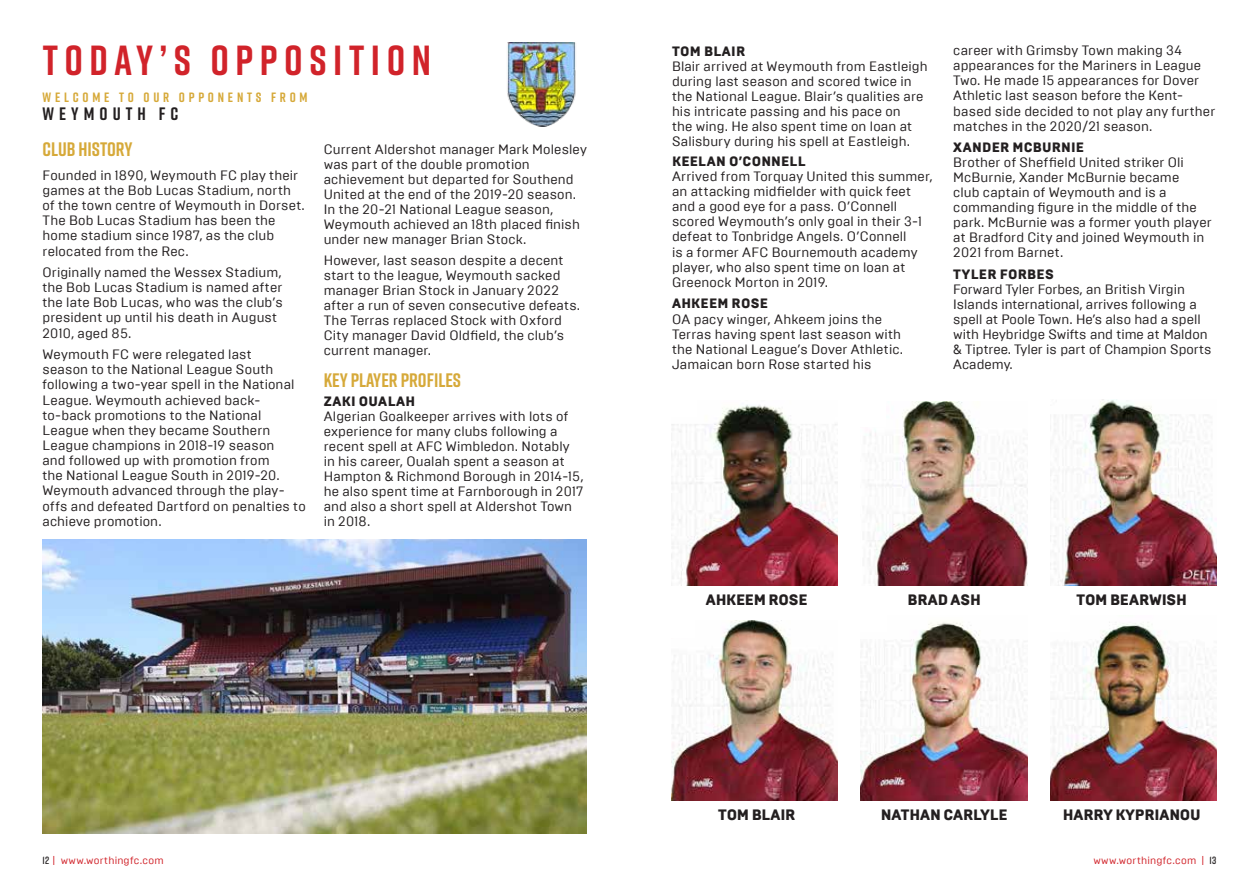
<style>
.page{position:relative;width:1259px;height:893px;background:#fff}
.page>*{position:absolute;margin:0;border:0;box-sizing:border-box;transform-origin:0 0}
.t1{font:700 42px "Rift";letter-spacing:.16em;color:#d1232a}
.t2{font:700 19.5px "Rift";color:#d6a939}
.t3{font:700 18px "Rift";letter-spacing:.28em;color:#231f20}
.t4{font:900 15px "Brutal Type W00";letter-spacing:-.01em;color:#231f20}
.t5{font:13.5px/15.1px "Brutal Type W00";letter-spacing:.01em;color:#231f20}
.t6{font:900 13.5px "Brutal Type W00";letter-spacing:.015em;color:#231f20}
.t7{font:700 13.5px "Rift";letter-spacing:.28em;color:#d6a939}
.t8{font:10.5px "Brutal Type W00";letter-spacing:.02em;color:#d1232a}
.s1{font-family:"Rift";font-weight:600;color:#231f20}
</style>
<div class="page">
<img style="left:507px;top:43px;width:69px;height:83px">
<img style="left:43px;top:539px;width:544px;height:294px">
<img style="left:671px;top:621px;width:167px;height:180px">
<img style="left:867px;top:402px;width:160px;height:183px">
<img style="left:861px;top:622px;width:166px;height:179px">
<img style="left:1050px;top:400px;width:166px;height:185px">
<img style="left:1050px;top:622px;width:166px;height:179px">
<div style="left:854px;top:394px;width:32px;height:32px;background:#fff"></div>
<div style="left:662px;top:615px;width:32px;height:23px;background:#fff"></div>
<div style="left:854px;top:609px;width:32px;height:23px;background:#fff"></div>
<div style="left:1038px;top:609px;width:32px;height:23px;background:#fff"></div>
<img style="left:671px;top:404px;width:167px;height:182px">
<div style="left:665px;top:394px;width:32px;height:23px;background:#fff"></div>
<h1 class="t1" style="left:43px;top:31px;width:390px">TODAY’S OPPOSITION</h1>
<p class="t7" style="left:43px;top:88px;width:266px">WELCOME TO OUR OPPONENTS FROM</p>
<h3 class="t3" style="left:43px;top:101px;width:137px">WEYMOUTH FC</h3>
<h2 class="t2" style="left:43px;top:135px;width:91px">CLUB HISTORY</h2>
<p class="t5" style="left:43px;top:167px;width:264px">Founded in 1890, Weymouth FC play their games at the Bob Lucas Stadium, north of the town centre of Weymouth in Dorset.<br>The Bob Lucas Stadium has been the home stadium since 1987, as the club relocated from the Rec.</p>
<p class="t5" style="left:43px;top:265px;width:242px">Originally named the Wessex Stadium, the Bob Lucas Stadium is named after the late Bob Lucas, who was the club’s president up until his death in August<br>2010, aged 85.</p>
<p class="t5" style="left:43px;top:347px;width:265px">Weymouth FC were relegated last<br>season to the National League South following a two-year spell in the National League. Weymouth achieved back&shy;to-back promotions to the National League when they became Southern League champions in 2018-19 season<br>and followed up with promotion from<br>the National League South in 2019-20.<br>Weymouth advanced through the play&shy;offs and defeated Dartford on penalties to achieve promotion.</p>
<p class="t5" style="left:324px;top:142px;width:265px">Current Aldershot manager Mark Molesley was part of the double promotion achievement but departed for Southend United at the end of the 2019-20 season.<br>In the 20-21 National League season, Weymouth achieved an 18th placed finish under new manager Brian Stock.</p>
<p class="t5" style="left:324px;top:253px;width:258px">However, last season despite a decent start to the league, Weymouth sacked manager Brian Stock in January 2022 after a run of seven consecutive defeats.<br>The Terras replaced Stock with Oxford City manager David Oldfield, the club’s current manager.</p>
<h2 class="t2" style="left:324px;top:366px;width:139px">KEY PLAYER PROFILES</h2>
<p class="t6" style="left:324px;top:393px;width:93px">ZAKI OUALAH</p>
<p class="t5" style="left:324px;top:409px;width:261px">Algerian Goalkeeper arrives with lots of experience for many clubs following a recent spell at AFC Wimbledon. Notably in his career, Oualah spent a season at Hampton &amp; Richmond Borough in 2014-15, he also spent time at Farnborough in 2017 and also a short spell at Aldershot Town in 2018.</p>
<p class="t6" style="left:672px;top:43px;width:75px">TOM BLAIR</p>
<p class="t5" style="left:672px;top:58px;width:257px">Blair arrived at Weymouth from Eastleigh during last season and scored twice in the National League. Blair’s qualities are his intricate passing and his pace on<br>the wing. He also spent time on loan at Salisbury during his spell at Eastleigh.</p>
<p class="t6" style="left:672px;top:153px;width:135px">KEELAN O’CONNELL</p>
<p class="t5" style="left:672px;top:169px;width:262px">Arrived from Torquay United this summer, an attacking midfielder with quick feet and a good eye for a pass. O’Connell scored Weymouth’s only goal in their 3-1 defeat to Tonbridge Angels. O’Connell<br>is a former AFC Bournemouth academy player, who also spent time on loan at Greenock Morton in 2019.</p>
<p class="t6" style="left:672px;top:295px;width:98px">AHKEEM ROSE</p>
<p class="t5" style="left:672px;top:311px;width:233px">OA pacy winger, Ahkeem joins the Terras having spent last season with the National League’s Dover Athletic.<br>Jamaican born Rose started his</p>
<p class="t5" style="left:953px;top:43px;width:263px">career with Grimsby Town making 34 appearances for the Mariners in League Two. He made 15 appearances for Dover Athletic last season before the Kent&shy;based side decided to not play any further matches in the 2020/21 season.</p>
<p class="t6" style="left:953px;top:139px;width:132px">XANDER MCBURNIE</p>
<p class="t5" style="left:953px;top:155px;width:260px">Brother of Sheffield United striker Oli McBurnie, Xander McBurnie became<br>club captain of Weymouth and is a commanding figure in the middle of the park. McBurnie was a former youth player at Bradford City and joined Weymouth in 2021 from Barnet.</p>
<p class="t6" style="left:953px;top:266px;width:102px">TYLER FORBES</p>
<p class="t5" style="left:953px;top:281px;width:260px">Forward Tyler Forbes, an British Virgin Islands international, arrives following a spell at Poole Town. He’s also had a spell with Heybridge Swifts and time at Maldon &amp; Tiptree. Tyler is part of Champion Sports Academy.</p>
<p class="t4" style="left:706px;top:590px;width:103px">AHKEEM ROSE</p>
<p class="t4" style="left:907px;top:590px;width:75px">BRAD ASH</p>
<p class="t4" style="left:1076px;top:590px;width:112px">TOM BEARWISH</p>
<p class="t4" style="left:718px;top:806px;width:79px">TOM BLAIR</p>
<p class="t4" style="left:881px;top:806px;width:128px">NATHAN CARLYLE</p>
<p class="t4" style="left:1062px;top:806px;width:139px">HARRY KYPRIANOU</p>
<p class="t8" style="left:43px;top:854px;width:123px"><span class="s1">12</span> | www.worthingfc.com</p>
<p class="t8" style="left:1093px;top:854px;width:125px">www.worthingfc.com | <span class="s1">13</span></p>
</div>
